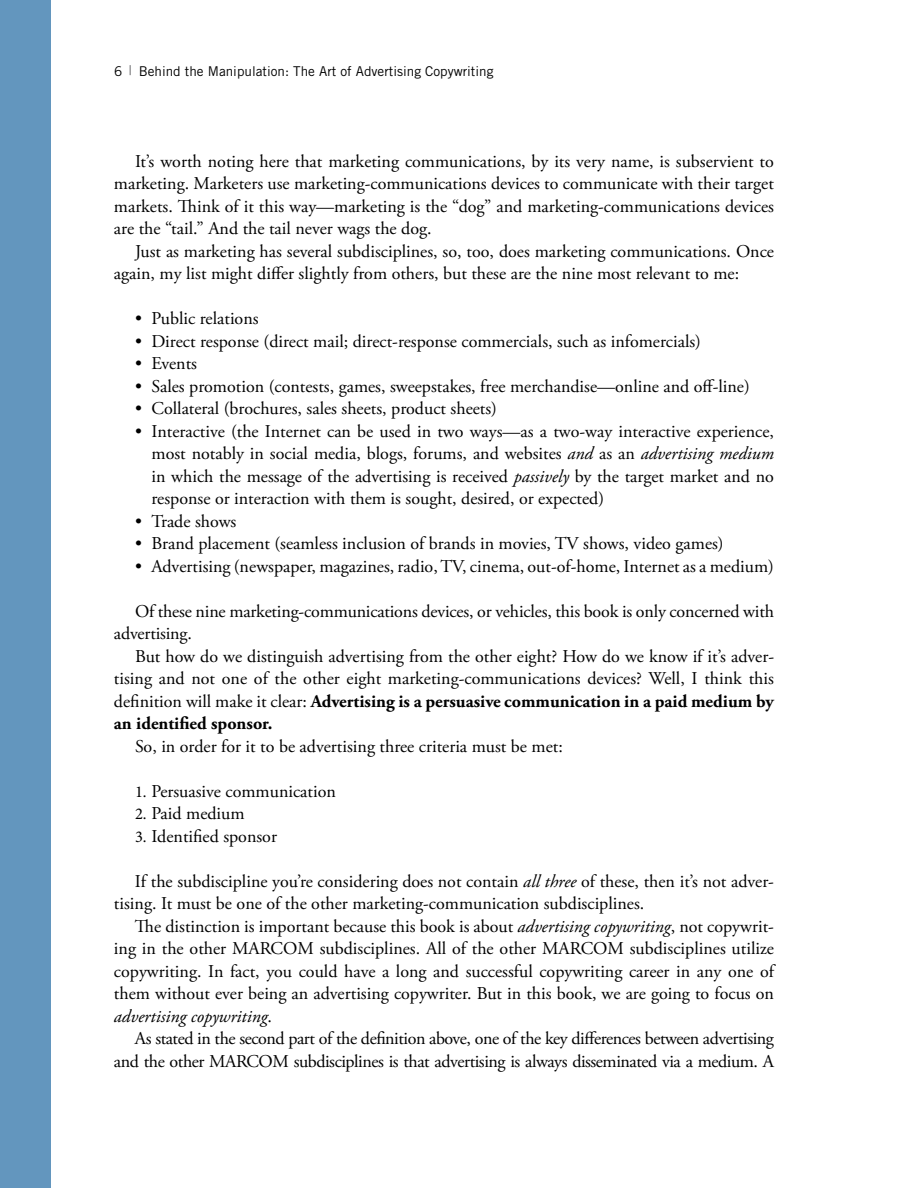
<style>
.page{position:relative;width:918px;height:1188px;background:#fff}
.page>*{position:absolute;margin:0;border:0;box-sizing:border-box;transform-origin:0 0}
.t1{font:18px/22.5px "Adobe Garamond Pro";color:#000;text-align:justify}
.t2{font:18px/22.5px "Adobe Garamond Pro";letter-spacing:-.025em;color:#000;text-align:right}
.t3{font:13.5px "Trade Gothic LT Std";color:#000}
.s1{color:#58595b}
.s2{font-style:italic}
.s3{font-weight:700}
.s4{font-family:"Minion Pro";font-size:16.5px}
</style>
<div class="page">
<div style="left:0;top:0;width:51px;height:1188px;background:#6396be"></div>
<p class="t3" style="left:114px;top:63px;width:381px">6 <span class="s1">|</span> Behind the Manipulation: The Art of Advertising Copywriting</p>
<p class="t1" style="left:114px;top:150px;width:661px;text-indent:21px">It’s worth noting here that marketing communications, by its very name, is subservient to marketing. Marketers use marketing-communications devices to communicate with their target markets. Think of it this way—marketing is the “dog” and marketing-communications devices are the “tail.” And the tail never wags the dog.</p>
<p class="t1" style="left:114px;top:240px;width:662px;text-indent:21px">Just as marketing has several subdisciplines, so, too, does marketing communications. Once again, my list might differ slightly from others, but these are the nine most relevant to me:</p>
<p class="t1" style="left:135px;top:308px;width:125px">• Public relations</p>
<p class="t1" style="left:135px;top:330px;width:568px">• Direct response (direct mail; direct-response commercials, such as infomercials)</p>
<p class="t1" style="left:135px;top:353px;width:64px">• Events</p>
<p class="t1" style="left:135px;top:375px;width:616px">• Sales promotion (contests, games, sweepstakes, free merchandise—online and off-line)</p>
<p class="t1" style="left:135px;top:398px;width:364px">• Collateral (brochures, sales sheets, product sheets)</p>
<p class="t1" style="left:152px;top:420px;width:624px;text-indent:-17px">• Interactive (the Internet can be used in two ways—as a two-way interactive experience, most notably in social media, blogs, forums, and websites <span class="s2">and</span> as an <span class="s2">advertising medium </span>in which the message of the advertising is received <span class="s2">passively</span> by the target market and no response or interaction with them is sought, desired, or expected)</p>
<p class="t1" style="left:135px;top:510px;width:103px">• Trade shows</p>
<p class="t1" style="left:135px;top:533px;width:590px">• Brand placement (seamless inclusion of brands in movies, TV shows, video games)</p>
<p class="t1" style="left:135px;top:555px;width:640px">• Advertising (newspaper, magazines, radio, TV, cinema, out-of-home, Internet as a medium)</p>
<p class="t1" style="left:114px;top:600px;width:662px;text-indent:21px">Of these nine marketing-communications devices, or vehicles, this book is only concerned with advertising.</p>
<p class="t1" style="left:114px;top:645px;width:662px;text-indent:21px">But how do we distinguish advertising from the other eight? How do we know if it’s adver&shy;tising and not one of the other eight marketing-communications devices? Well, I think this definition will make it clear: <span class="s3">Advertising is a persuasive communication in a paid medium by an identified sponsor.</span></p>
<p class="t1" style="left:135px;top:735px;width:429px">So, in order for it to be advertising three criteria must be met:</p>
<p class="t1" style="left:135px;top:780px;width:202px"><span class="s4">1.</span> Persuasive communication</p>
<p class="t1" style="left:135px;top:803px;width:111px"><span class="s4">2.</span> Paid medium</p>
<p class="t1" style="left:135px;top:825px;width:144px"><span class="s4">3.</span> Identified sponsor</p>
<p class="t1" style="left:114px;top:870px;width:662px;text-indent:21px">If the subdiscipline you’re considering does not contain <span class="s2">all three</span> of these, then it’s not adver&shy;tising. It must be one of the other marketing-communication subdisciplines.</p>
<p class="t1" style="left:114px;top:915px;width:662px;text-indent:21px">The distinction is important because this book is about <span class="s2">advertising copywriting</span>, not copywrit&shy;ing in the other MARCOM subdisciplines. All of the other MARCOM subdisciplines utilize copywriting. In fact, you could have a long and successful copywriting career in any one of them without ever being an advertising copywriter. But in this book, we are going to focus on <span class="s2">advertising copywriting</span>.</p>
<p class="t2" style="left:114px;top:1028px;width:662px">As stated in the second part of the definition above, one of the key differences between advertising and the other MARCOM subdisciplines is that advertising is always disseminated via a medium. A</p>
</div>
